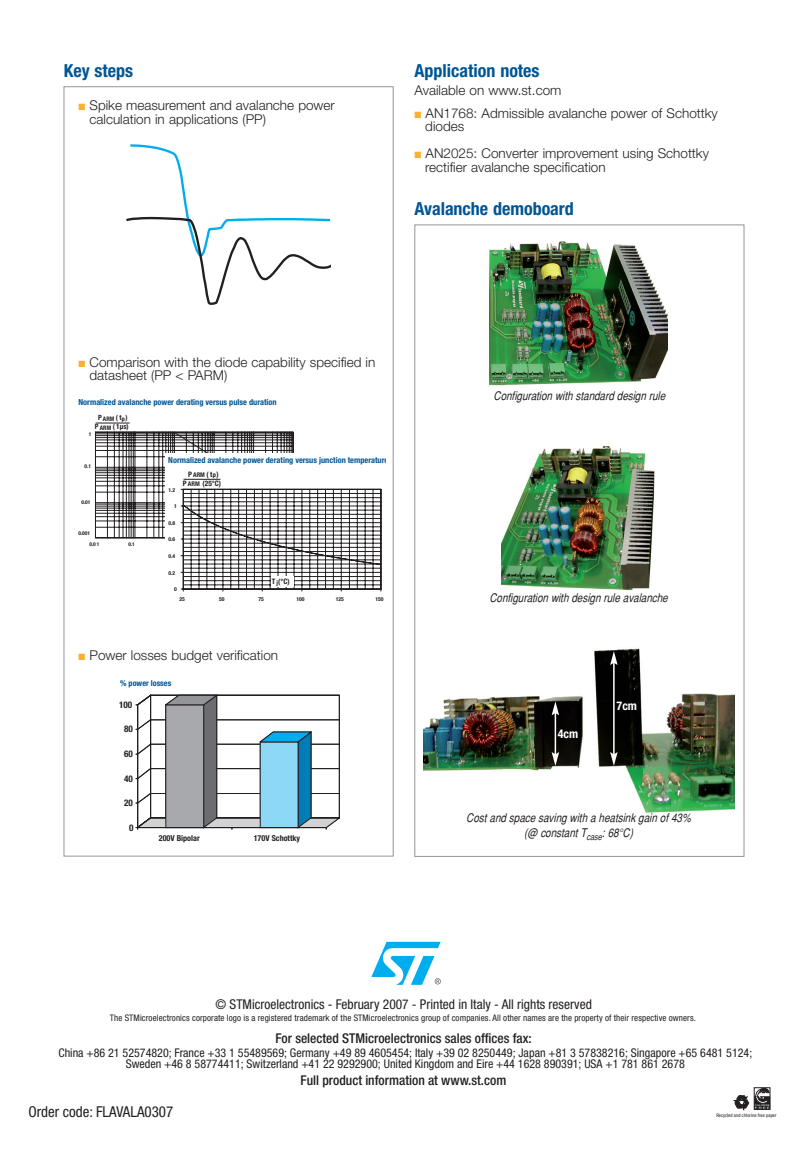
<style>
.page{position:relative;width:808px;height:1149px;background:#fff}
.page>*{position:absolute;margin:0;border:0;box-sizing:border-box;transform-origin:0 0}
.t1{font:700 condensed 18px "Helvetica Neue";color:#005595}
.t2{font:condensed 15px "Helvetica Neue";color:#231f20}
.t3{font:300 13.5px/13.5px "Helvetica Neue";color:#231f20}
.t4{font:500 condensed 13.5px "Helvetica Neue";color:#231f20}
.t5{font:condensed 13.5px "Helvetica Neue";color:#231f20}
.t6{font:condensed 12px/11.6px "Helvetica Neue";color:#231f20;text-align:center}
.t7{font:italic condensed 12px/14.4px "Helvetica";color:#231f20;text-align:center}
.t8{font:700 condensed 12px "Helvetica Neue";color:#fff}
.t9{font:700 condensed 9.15px "Helvetica Neue";color:#231f20}
.t10{font:condensed 9px "Helvetica Neue";letter-spacing:.01em;color:#231f20}
.t11{font:700 condensed 8.25px "Helvetica Neue";color:#005595}
.t12{font:700 condensed 8.1px "Helvetica Neue";color:#231f20}
.t13{font:700 condensed 8.1px "Helvetica Neue";color:#005595}
.t14{font:700 condensed 7.5px "Helvetica Neue";color:#231f20}
.t15{font:700 condensed 7.2px "Helvetica Neue";color:#231f20}
.t16{font:700 condensed 6.45px/8.9px "Helvetica Neue";color:#231f20}
.t17{font:700 condensed 6.15px/8.6px "Helvetica Neue";color:#231f20}
.t18{font:700 condensed 5.4px "Helvetica Neue";color:#231f20;scale:1.06 1}
.t19{font:700 condensed 5.1px "Helvetica Neue";color:#231f20;scale:1.06 1}
.t20{font:condensed 4.95px "Helvetica Neue";letter-spacing:.01em;color:#231f20}
.s1{color:#fbb033}
</style>
<div class="page">
<svg style="left:734px;top:1087px;width:36px;height:22px"></svg>
<svg style="left:371px;top:941px;width:70px;height:43px"></svg>
<img style="left:490px;top:241px;width:177px;height:145px">
<img style="left:502px;top:446px;width:152px;height:145px">
<img style="left:424px;top:648px;width:310px;height:165px">
<svg style="left:126px;top:144px;width:205px;height:161px"></svg>
<hr style="left:96px;top:422px;width:34px;height:1px;background:#231f20">
<svg style="left:95px;top:431px;width:287px;height:160px"></svg>
<div style="left:271px;top:576px;width:22px;height:11px;background:#fff"></div>
<hr style="left:184px;top:479px;width:36px;height:1px;background:#231f20">
<svg style="left:135px;top:694px;width:205px;height:135px"></svg>
<hr style="left:555px;top:712px;width:1px;height:42px;background:#fff">
<svg style="left:552px;top:701px;width:7px;height:14px"></svg>
<svg style="left:552px;top:751px;width:7px;height:14px"></svg>
<hr style="left:613px;top:662px;width:2px;height:92px;background:#fff">
<svg style="left:610px;top:651px;width:8px;height:14px"></svg>
<svg style="left:610px;top:751px;width:8px;height:14px"></svg>
<h1 class="t1" style="left:64px;top:64px;width:71px">Key steps</h1>
<h1 class="t1" style="left:415px;top:64px;width:126px">Application notes</h1>
<p class="t3" style="left:415px;top:85px;width:148px">Available on www.st.com</p>
<p class="t3" style="left:425px;top:107px;width:294px;text-indent:-11px"><span class="s1">■</span> AN1768: Admissible avalanche power of Schottky diodes</p>
<p class="t3" style="left:425px;top:148px;width:285px;text-indent:-11px"><span class="s1">■</span> AN2025: Converter improvement using Schottky rectifier avalanche specification</p>
<h1 class="t1" style="left:415px;top:202px;width:161px">Avalanche demoboard</h1>
<p class="t3" style="left:89px;top:100px;width:247px;text-indent:-11px"><span class="s1">■</span> Spike measurement and avalanche power calculation in applications (PP)</p>
<p class="t3" style="left:89px;top:356px;width:287px;text-indent:-11px"><span class="s1">■</span> Comparison with the diode capability specified in datasheet (PP &lt; PARM)</p>
<p class="t11" style="left:79px;top:398px;width:200px">Normalized ava anche power derating versus pulse duration</p>
<p class="t15" style="left:98px;top:415px;width:5px">P</p>
<p class="t15" style="left:116px;top:415px;width:13px">(t )</p>
<p class="t15" style="left:95px;top:423px;width:5px">P</p>
<p class="t15" style="left:113px;top:423px;width:17px">( 1µs)</p>
<p class="t17" style="left:100px;top:415px;width:27px;text-indent:3px">ARM p<br>ARM</p>
<p class="t19" style="left:84px;top:464px;width:8px">0.1</p>
<p class="t19" style="left:81px;top:500px;width:10px">0.01</p>
<p class="t19" style="left:89px;top:542px;width:11px">0.0 1</p>
<p class="t19" style="left:128px;top:542px;width:8px">0.1</p>
<p class="t19" style="left:78px;top:531px;width:13px">0.001</p>
<p class="t11" style="left:168px;top:457px;width:221px">Normalized ava anche power derating versus junction temperature</p>
<p class="t18" style="left:168px;top:487px;width:8px">1.2</p>
<p class="t14" style="left:188px;top:471px;width:5px">P</p>
<p class="t14" style="left:207px;top:471px;width:13px">(t )</p>
<p class="t16" style="left:188px;top:471px;width:29px;text-indent:5px">ARM p<br>ARM</p>
<p class="t14" style="left:183px;top:480px;width:5px">P</p>
<p class="t14" style="left:203px;top:480px;width:18px">(25°C</p>
<p class="t18" style="left:168px;top:521px;width:8px">0.8</p>
<p class="t18" style="left:168px;top:537px;width:8px">0.6</p>
<p class="t18" style="left:168px;top:554px;width:8px">0.4</p>
<p class="t18" style="left:168px;top:570px;width:8px">0.2</p>
<p class="t18" style="left:174px;top:587px;width:4px">0</p>
<p class="t14" style="left:272px;top:578px;width:17px">T (°C</p>
<p class="t18" style="left:179px;top:597px;width:7px">25</p>
<p class="t18" style="left:219px;top:597px;width:7px">50</p>
<p class="t18" style="left:259px;top:597px;width:7px">75</p>
<p class="t18" style="left:296px;top:597px;width:9px">100</p>
<p class="t18" style="left:336px;top:597px;width:9px">125</p>
<p class="t18" style="left:375px;top:597px;width:9px">150</p>
<p class="t3" style="left:78px;top:650px;width:201px"><span class="s1">■</span> Power losses budget verification</p>
<p class="t13" style="left:120px;top:680px;width:52px">% power losses</p>
<p class="t9" style="left:119px;top:701px;width:15px">100</p>
<p class="t9" style="left:124px;top:725px;width:10px">80</p>
<p class="t9" style="left:124px;top:750px;width:10px">60</p>
<p class="t9" style="left:124px;top:775px;width:10px">40</p>
<p class="t9" style="left:124px;top:799px;width:10px">20</p>
<p class="t9" style="left:129px;top:823px;width:6px">0</p>
<p class="t12" style="left:159px;top:834px;width:42px">200V Bipolar</p>
<p class="t12" style="left:254px;top:834px;width:48px">170V Schottky</p>
<p class="t7" style="left:493px;top:389px;width:176px">Configuration with standard design rule</p>
<p class="t7" style="left:489px;top:592px;width:182px">Configuration with design rule avalanche</p>
<p class="t8" style="left:558px;top:729px;width:22px">4cm</p>
<p class="t8" style="left:617px;top:701px;width:22px">7cm</p>
<p class="t7" style="left:466px;top:811px;width:228px">Costand space saving with a heatsink gain of43% (@ constantT<sub>case</sub>:68°C)</p>
<p class="t5" style="left:216px;top:998px;width:378px">© STMicroelectronics - February 2007 - Printed in Italy - All rights reserved</p>
<p class="t10" style="left:110px;top:1013px;width:587px">The STMicroelectronics corporate logo is a registered trademark of the STMicroelectronics group of companies. All other names are the property of their respective owners.</p>
<p class="t4" style="left:275px;top:1032px;width:258px">For selected STMicroelectronics sales offices fax:</p>
<p class="t6" style="left:58px;top:1047px;width:695px">China +86 21 52574820; France +33 1 55489569; Germany +49 89 4605454; Italy +39 02 8250449; Japan +81 3 57838216; Singapore +65 6481 5124;<br>Sweden +46 8 58774411; Switzerland +41 22 9292900; United Kingdom and Eire +44 1628 890391; USA +1 781 861 2678</p>
<p class="t4" style="left:300px;top:1075px;width:207px">Full product information at www.st.com</p>
<p class="t2" style="left:28px;top:1105px;width:146px">Order code: FLAVALA0307</p>
<p class="t20" style="left:716px;top:1112px;width:62px">Recycled and chlorine free paper</p>
</div>
